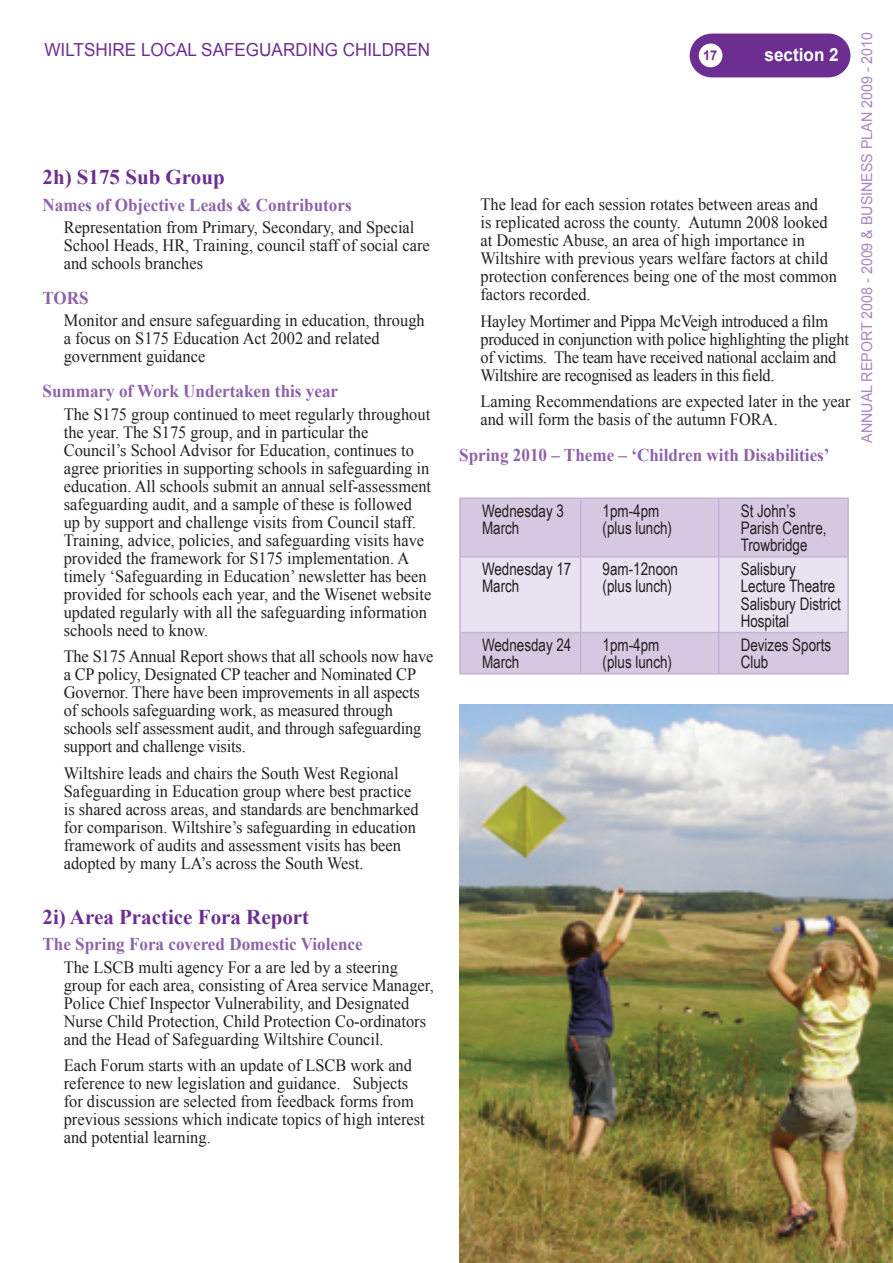
<style>
.page{position:relative;width:893px;height:1263px;background:#fff}
.page>*{position:absolute;margin:0;border:0;box-sizing:border-box;transform-origin:0 0}
.t1{font:700 21px "Times New Roman";color:#6c2e91}
.t2{font:700 18px "Times New Roman";color:#8c62aa;scale:.95 1}
.t3{font:18px "Arial";color:#6c2e91;scale:.95 1}
.t4{font:700 18px "Arial";color:#fff;scale:.95 1}
.t5{font:17.25px/18px "Times New Roman";color:#231f20;scale:.95 1}
.t6{font:17.25px/17.2px "Arial Narrow";color:#231f20;scale:.95 1}
.t7{font:17.25px/18px "Times New Roman";letter-spacing:-.02em;color:#231f20;scale:.95 1}
.t8{font:15px "Arial";color:#a688be;scale:.95 1}
.t9{font:700 13.5px "Arial";color:#6c2e91;scale:.95 1}
</style>
<div class="page">
<svg style="left:690px;top:34px;width:160px;height:43px;background:#743a97"></svg>
<div style="left:699px;top:44px;width:23px;height:23px;background:#fff;border-radius:50%"></div>
<img style="left:459px;top:704px;width:434px;height:559px">
<div style="left:461px;top:499px;width:386px;height:174px;background:#d5c9e2"></div>
<div style="left:461px;top:557px;width:386px;height:75px;background:#e9e2f0"></div>
<hr style="left:459px;top:499px;width:2px;height:58px;background:#c4b1d5">
<hr style="left:580px;top:499px;width:1px;height:57px;background:#c4b1d5">
<hr style="left:718px;top:499px;width:1px;height:57px;background:#c4b1d5">
<hr style="left:847px;top:499px;width:2px;height:58px;background:#c4b1d5">
<hr style="left:459px;top:557px;width:2px;height:75px;background:#c4b1d5">
<hr style="left:461px;top:556px;width:120px;height:1px;background:#c4b1d5">
<hr style="left:581px;top:556px;width:138px;height:1px;background:#c4b1d5">
<hr style="left:719px;top:556px;width:128px;height:1px;background:#c4b1d5">
<hr style="left:580px;top:557px;width:1px;height:75px;background:#c4b1d5">
<hr style="left:718px;top:557px;width:1px;height:75px;background:#c4b1d5">
<hr style="left:847px;top:557px;width:2px;height:75px;background:#c4b1d5">
<hr style="left:459px;top:632px;width:2px;height:41px;background:#c4b1d5">
<hr style="left:580px;top:633px;width:1px;height:40px;background:#c4b1d5">
<hr style="left:718px;top:633px;width:1px;height:40px;background:#c4b1d5">
<hr style="left:847px;top:632px;width:2px;height:41px;background:#c4b1d5">
<hr style="left:459px;top:673px;width:122px;height:1px;background:#c4b1d5">
<hr style="left:581px;top:673px;width:138px;height:1px;background:#c4b1d5">
<hr style="left:719px;top:673px;width:130px;height:1px;background:#c4b1d5">
<hr style="left:459px;top:497px;width:122px;height:2px;background:#c4b1d5">
<hr style="left:581px;top:497px;width:138px;height:2px;background:#c4b1d5">
<hr style="left:719px;top:497px;width:130px;height:2px;background:#c4b1d5">
<hr style="left:461px;top:632px;width:120px;height:1px;background:#c4b1d5">
<hr style="left:581px;top:632px;width:138px;height:1px;background:#c4b1d5">
<hr style="left:719px;top:632px;width:128px;height:1px;background:#c4b1d5">
<p class="t3" style="left:44px;top:38px;width:408px">WILTSHIRE LOCAL SAFEGUARDING CHILDREN</p>
<p class="t9" style="left:703px;top:46px;width:17px">17</p>
<p class="t4" style="left:765px;top:43px;width:80px">section 2</p>
<p class="t1" style="left:43px;top:163px;width:184px">2h) S175 Sub Group</p>
<p class="t2" style="left:43px;top:192px;width:327px">Names of Objective Leads &amp; Contributors</p>
<p class="t5" style="left:64px;top:218px;width:387px">Representation from Primary, Secondary, and Special<br>School Heads, HR, Training, council staff of social care and schools branches</p>
<p class="t2" style="left:43px;top:286px;width:50px">TORS</p>
<p class="t5" style="left:64px;top:311px;width:381px">Monitor and ensure safeguarding in education, through a focus on S175 Education Act 2002 and related government guidance</p>
<p class="t2" style="left:43px;top:379px;width:313px">Summary of Work Undertaken this year</p>
<p class="t5" style="left:64px;top:405px;width:388px">The S175 group continued to meet regularly throughout the year. The S175 group, and in particular the Council’s School Advisor for Education, continues to agree priorities in supporting schools in safeguarding in education. All schools submit an annual self-assessment safeguarding audit, and a sample of these is followed up by support and challenge visits from Council staff.<br>Training, advice, policies, and safeguarding visits have provided the framework for S175 implementation. A timely ‘Safeguarding in Education’ newsletter has been provided for schools each year, and the Wisenet website updated regularly with all the safeguarding information schools need to know.</p>
<p class="t5" style="left:64px;top:647px;width:391px">The S175 Annual Report shows that all schools now have a CP policy, Designated CP teacher and Nominated CP Governor. There have been improvements in all aspects of schools safeguarding work, as measured through schools self assessment audit, and through safeguarding support and challenge visits.</p>
<p class="t5" style="left:64px;top:763px;width:375px">Wiltshire leads and chairs the South West Regional Safeguarding in Education group where best practice is shared across areas, and standards are benchmarked for comparison. Wiltshire’s safeguarding in education framework of audits and assessment visits has been adopted by many LA’s across the South West.</p>
<p class="t1" style="left:43px;top:902px;width:268px">2i) Area Practice Fora Report</p>
<p class="t2" style="left:43px;top:932px;width:339px">The Spring Fora covered Domestic Violence</p>
<p class="t5" style="left:64px;top:958px;width:391px">The LSCB multi agency For a are led by a steering group for each area, consisting of Area service Manager, Police Chief Inspector Vulnerability, and Designated Nurse Child Protection, Child Protection Co-ordinators and the Head of Safeguarding Wiltshire Council.</p>
<p class="t5" style="left:64px;top:1056px;width:381px">Each Forum starts with an update of LSCB work and reference to new legislation and guidance. Subjects for discussion are selected from feedback forms from previous sessions which indicate topics of high interest and potential learning.</p>
<p class="t5" style="left:480px;top:195px;width:377px">The lead for each session rotates between areas and<br>is replicated across the county. Autumn 2008 looked at Domestic Abuse, an area of high importance in Wiltshire with previous years welfare factors at child protection conferences being one of the most common factors recorded.</p>
<p class="t7" style="left:480px;top:312px;width:389px">Hayley Mortimer and Pippa McVeigh introduced a film produced in conjunction with police highlighting the plight of victims. The team have received national acclaim and Wiltshire are recognised as leaders in this field.</p>
<p class="t5" style="left:480px;top:392px;width:391px">Laming Recommendations are expected later in the year and will form the basis of the autumn FORA.</p>
<p class="t2" style="left:459px;top:442px;width:391px">Spring 2010 – Theme – ‘Children with Disabilities’</p>
<p class="t6" style="left:482px;top:501px;width:88px">Wednesday 3<br>March</p>
<p class="t6" style="left:603px;top:501px;width:75px">1pm-4pm (plus lunch)</p>
<p class="t6" style="left:741px;top:501px;width:92px">St John’s<br>Parish Centre,<br>Trowbridge</p>
<p class="t6" style="left:482px;top:560px;width:96px">Wednesday 17<br>March</p>
<p class="t6" style="left:603px;top:560px;width:81px">9am-12noon (plus lunch)</p>
<p class="t6" style="left:741px;top:560px;width:107px">Salisbury<br>Lecture Theatre<br>Salisbury District<br>Hospital</p>
<p class="t6" style="left:482px;top:635px;width:96px">Wednesday 24<br>March</p>
<p class="t6" style="left:603px;top:635px;width:75px">1pm-4pm (plus lunch)</p>
<p class="t6" style="left:741px;top:635px;width:97px">Devizes Sports<br>Club</p>
<p class="t8" style="left:857px;top:443px;width:434px;rotate:-90deg">ANNUAL REPORT 2008 - 2009 &amp; BUSINESS PLAN 2009 - 2010</p>
</div>
